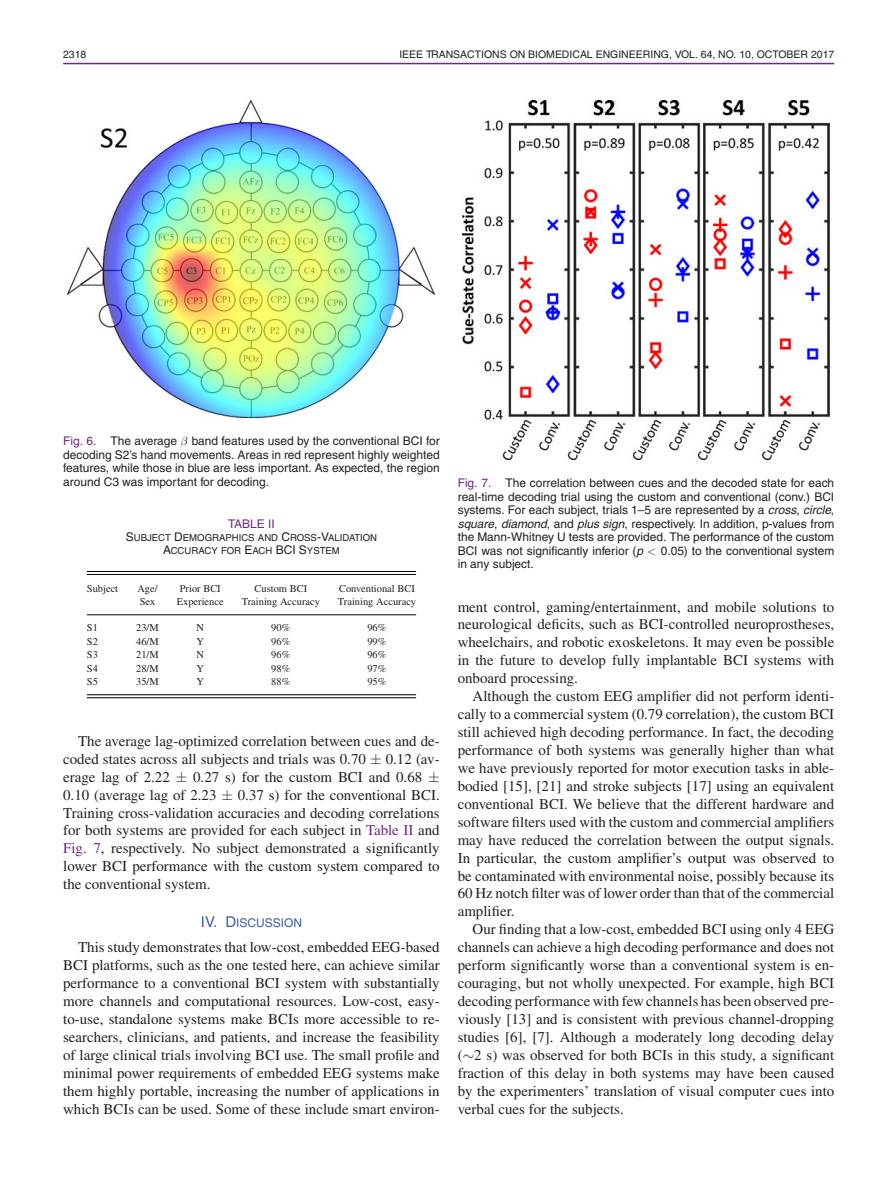
<style>
.page{position:relative;width:891px;height:1188px;background:#fff}
.page>*{position:absolute;margin:0;border:0;box-sizing:border-box;transform-origin:0 0}
.t1{font:15px/18px "Times";color:#231f20;text-align:justify}
.t2{font:12px/13.5px "Helvetica";color:#231f20;text-align:justify}
.t3{font:12px "Helvetica";color:#3c5caa}
.t4{font:12px "Helvetica";color:#6f2784}
.t5{font:10.5px "Times";color:#231f20}
.t6{font:10.5px "Helvetica";color:#231f20}
.t7{font:9.6px/13.5px "Helvetica";color:#231f20;text-align:center}
.s1{color:#6f2784}
.s2{font-family:"CMMI10"}
.s3{font-size:12px}
.s4{font-family:"CMSY10"}
.s5{font-size:15px}
.s6{font-style:italic}
</style>
<div class="page">
<hr style="left:63px;top:63px;width:771px;height:1px;background:#6f2784">
<img style="left:68px;top:100px;width:367px;height:318px">
<hr style="left:87px;top:571px;width:329px;height:1px;background:#000">
<hr style="left:87px;top:574px;width:329px;height:1px;background:#000">
<hr style="left:87px;top:614px;width:329px;height:1px;background:#000">
<hr style="left:87px;top:694px;width:329px;height:1px;background:#000">
<hr style="left:87px;top:697px;width:329px;height:1px;background:#000">
<img style="left:462px;top:100px;width:367px;height:360px">
<p class="t6" style="left:63px;top:51px;width:25px">2318</p>
<p class="t6" style="left:399px;top:51px;width:436px">IEEE TRANSACTIONS ON BIOMEDICAL ENGINEERING, VOL. 64, NO. 10, OCTOBER 2017</p>
<p class="t2" style="left:63px;top:436px;width:378px"><span class="s1">Fig. 6.</span> The average <span class="s2">β</span> band features used by the conventional BCI for decoding S2’s hand movements. Areas in red represent highly weighted features, while those in blue are less important. As expected, the region around C3 was important for decoding.</p>
<p class="t4" style="left:228px;top:519px;width:48px">TABLE II</p>
<p class="t7" style="left:126px;top:532px;width:253px"><span class="s3">S</span>UBJECT <span class="s3">D</span>EMOGRAPHICS AND <span class="s3">C</span>ROSS<span class="s3">-V</span>ALIDATION<br><span class="s3">A</span>CCURACY FOR <span class="s3">E</span>ACH <span class="s3">BCI S</span>YSTEM</p>
<p class="t5" style="left:87px;top:584px;width:33px">Subject</p>
<p class="t5" style="left:137px;top:584px;width:22px">Age/</p>
<p class="t5" style="left:180px;top:584px;width:42px">Prior BCI</p>
<p class="t5" style="left:255px;top:584px;width:54px">Custom BCI</p>
<p class="t5" style="left:339px;top:584px;width:77px">Conventional BCI</p>
<p class="t5" style="left:140px;top:598px;width:17px">Sex</p>
<p class="t5" style="left:177px;top:598px;width:49px">Experience</p>
<p class="t5" style="left:242px;top:598px;width:80px">Training Accuracy</p>
<p class="t5" style="left:338px;top:598px;width:80px">Training Accuracy</p>
<p class="t5" style="left:87px;top:624px;width:13px">S1</p>
<p class="t5" style="left:136px;top:624px;width:24px">23/M</p>
<p class="t5" style="left:197px;top:624px;width:9px">N</p>
<p class="t5" style="left:271px;top:624px;width:21px">90%</p>
<p class="t5" style="left:367px;top:624px;width:21px">96%</p>
<p class="t5" style="left:87px;top:637px;width:13px">S2</p>
<p class="t5" style="left:136px;top:637px;width:24px">46/M</p>
<p class="t5" style="left:197px;top:637px;width:9px">Y</p>
<p class="t5" style="left:271px;top:637px;width:21px">96%</p>
<p class="t5" style="left:367px;top:637px;width:21px">99%</p>
<p class="t5" style="left:87px;top:651px;width:13px">S3</p>
<p class="t5" style="left:136px;top:651px;width:24px">21/M</p>
<p class="t5" style="left:197px;top:651px;width:9px">N</p>
<p class="t5" style="left:271px;top:651px;width:21px">96%</p>
<p class="t5" style="left:367px;top:651px;width:21px">96%</p>
<p class="t5" style="left:87px;top:664px;width:13px">S4</p>
<p class="t5" style="left:136px;top:664px;width:24px">28/M</p>
<p class="t5" style="left:197px;top:664px;width:9px">Y</p>
<p class="t5" style="left:271px;top:664px;width:21px">98%</p>
<p class="t5" style="left:367px;top:664px;width:21px">97%</p>
<p class="t5" style="left:87px;top:678px;width:13px">S5</p>
<p class="t5" style="left:136px;top:678px;width:24px">35/M</p>
<p class="t5" style="left:197px;top:678px;width:9px">Y</p>
<p class="t5" style="left:271px;top:678px;width:21px">88%</p>
<p class="t5" style="left:367px;top:678px;width:21px">95%</p>
<p class="t1" style="left:63px;top:733px;width:378px;text-indent:15px">The average lag-optimized correlation between cues and de&shy;coded states across all subjects and trials was 0.70 <span class="s4">±</span> 0.12 (av&shy;erage lag of 2.22 <span class="s4">±</span> 0.27 s) for the custom BCI and 0.68 <span class="s4">± </span>0.10 (average lag of 2.23 <span class="s4">±</span> 0.37 s) for the conventional BCI.<br>Training cross-validation accuracies and decoding correlations for both systems are provided for each subject in <span class="s1">Table II</span> and <span class="s1">Fig. 7</span>, respectively. No subject demonstrated a significantly lower BCI performance with the custom system compared to the conventional system.</p>
<p class="t3" style="left:201px;top:918px;width:103px"><span class="s5">IV. D</span>ISCUSSION</p>
<p class="t1" style="left:63px;top:940px;width:378px;text-indent:15px">This study demonstrates that low-cost, embedded EEG-based BCI platforms, such as the one tested here, can achieve similar performance to a conventional BCI system with substantially more channels and computational resources. Low-cost, easy&shy;to-use, standalone systems make BCIs more accessible to re&shy;searchers, clinicians, and patients, and increase the feasibility of large clinical trials involving BCI use. The small profile and minimal power requirements of embedded EEG systems make them highly portable, increasing the number of applications in which BCIs can be used. Some of these include smart environ-</p>
<p class="t2" style="left:458px;top:478px;width:378px"><span class="s1">Fig. 7.</span> The correlation between cues and the decoded state for each real-time decoding trial using the custom and conventional (conv.) BCI systems. For each subject, trials 1–5 are represented by a <span class="s6">cross</span>, <span class="s6">circle</span>, <span class="s6">square</span>, <span class="s6">diamond</span>, and <span class="s6">plus sign</span>, respectively. In addition, p-values from the Mann-Whitney U tests are provided. The performance of the custom BCI was not significantly inferior (<span class="s6">p</span> <span class="s2">&lt;</span> 0.05) to the conventional system in any subject.</p>
<p class="t1" style="left:458px;top:599px;width:378px">ment control, gaming/entertainment, and mobile solutions to neurological deficits, such as BCI-controlled neuroprostheses, wheelchairs, and robotic exoskeletons. It may even be possible in the future to develop fully implantable BCI systems with onboard processing.</p>
<p class="t1" style="left:458px;top:689px;width:378px;text-indent:15px">Although the custom EEG amplifier did not perform identi&shy;cally to a commercial system (0.79 correlation), the custom BCI still achieved high decoding performance. In fact, the decoding performance of both systems was generally higher than what we have previously reported for motor execution tasks in able&shy;bodied [15], [21] and stroke subjects [17] using an equivalent conventional BCI. We believe that the different hardware and software filters used with the custom and commercial amplifiers may have reduced the correlation between the output signals.<br>In particular, the custom amplifier’s output was observed to be contaminated with environmental noise, possibly because its 60 Hz notch filter was of lower order than that of the commercial amplifier.</p>
<p class="t1" style="left:458px;top:922px;width:378px;text-indent:15px">Our finding that a low-cost, embedded BCI using only 4 EEG channels can achieve a high decoding performance and does not perform significantly worse than a conventional system is en&shy;couraging, but not wholly unexpected. For example, high BCI decoding performance with few channels has been observed pre&shy;viously [13] and is consistent with previous channel-dropping studies [6], [7]. Although a moderately long decoding delay (<span class="s4">∼</span>2 s) was observed for both BCIs in this study, a significant fraction of this delay in both systems may have been caused by the experimenters’ translation of visual computer cues into verbal cues for the subjects.</p>
</div>
